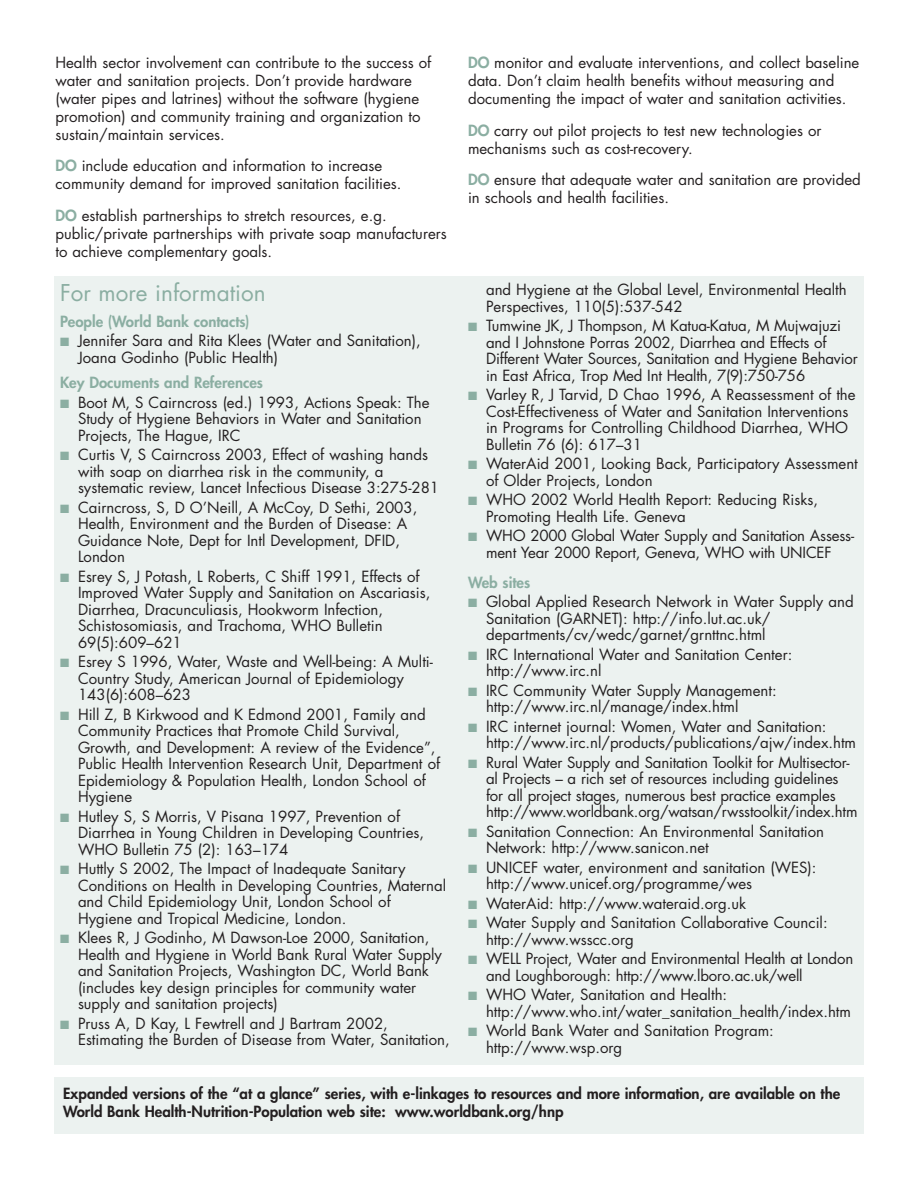
<style>
.page{position:relative;width:918px;height:1188px;background:#fff}
.page>*{position:absolute;margin:0;border:0;box-sizing:border-box;transform-origin:0 0}
.t1{font:22.5px "Futura";color:#8baea2}
.t2{font:15px/16.5px "Futura";color:#231f20}
.t3{font:800 15px/18px "Futura";color:#231f20}
.t4{font:800 15px "Futura";color:#8baea2}
.s1{font-weight:800;color:#8baea2}
.s2{color:#8baea2}
</style>
<div class="page">
<div style="left:54px;top:1077px;width:810px;height:57px;background:#ecf2f0"></div>
<div style="left:54px;top:277px;width:810px;height:788px;background:#ecf2f0"></div>
<p class="t2" style="left:56px;top:55px;width:377px;line-height:18px">Health sector involvement can contribute to the success of water and sanitation projects. Don’t provide hardware (water pipes and latrines) without the software (hygiene promotion) and community training and organization to sustain/maintain services.</p>
<p class="t2" style="left:56px;top:158px;width:347px;line-height:18px"><span class="s1">DO</span> include education and information to increase community demand for improved sanitation facilities.</p>
<p class="t2" style="left:56px;top:208px;width:393px;line-height:18px"><span class="s1">DO</span> establish partnerships to stretch resources, e.g. public/private partnerships with private soap manufacturers to achieve complementary goals.</p>
<h1 class="t1" style="left:60px;top:283px;width:207px">For more information</h1>
<p class="t4" style="left:60px;top:314px;width:191px">People (World Bank contacts)</p>
<p class="t2" style="left:78px;top:334px;width:344px;text-indent:-18px"><span class="s2">■</span> Jennifer Sara and Rita Klees (Water and Sanitation),<br>Joana Godinho (Public Health)</p>
<p class="t4" style="left:60px;top:376px;width:205px">Key Documents and References</p>
<p class="t2" style="left:78px;top:395px;width:353px;text-indent:-18px"><span class="s2">■</span> Boot M, S Cairncross (ed.) 1993, Actions Speak: The<br>Study of Hygiene Behaviors in Water and Sanitation<br>Projects, The Hague, IRC</p>
<p class="t2" style="left:78px;top:448px;width:363px;text-indent:-18px"><span class="s2">■</span> Curtis V, S Cairncross 2003, Effect of washing hands with soap on diarrhea risk in the community, a systematic review, Lancet Infectious Disease 3:275-281</p>
<p class="t2" style="left:78px;top:500px;width:341px;text-indent:-18px"><span class="s2">■</span> Cairncross, S, D O’Neill, A McCoy, D Sethi, 2003, Health, Environment and the Burden of Disease: A Guidance Note, Dept for Intl Development, DFID, London</p>
<p class="t2" style="left:78px;top:569px;width:354px;text-indent:-18px"><span class="s2">■</span> Esrey S, J Potash, L Roberts, C Shiff 1991, Effects of Improved Water Supply and Sanitation on Ascariasis, Diarrhea, Dracunculiasis, Hookworm Infection, Schistosomiasis, and Trachoma, WHO Bulletin 69(5):609–621</p>
<p class="t2" style="left:78px;top:655px;width:357px;text-indent:-18px"><span class="s2">■</span> Esrey S 1996, Water, Waste and Well-being: A Multi-<br>Country Study, American Journal of Epidemiology<br>143(6):608–623</p>
<p class="t2" style="left:78px;top:707px;width:364px;text-indent:-18px"><span class="s2">■</span> Hill Z, B Kirkwood and K Edmond 2001, Family and Community Practices that Promote Child Survival, Growth, and Development: A review of the Evidence”, Public Health Intervention Research Unit, Department of Epidemiology &amp; Population Health, London School of Hygiene</p>
<p class="t2" style="left:78px;top:809px;width:348px;text-indent:-18px"><span class="s2">■</span> Hutley S, S Morris, V Pisana 1997, Prevention of<br>Diarrhea in Young Children in Developing Countries,<br>WHO Bulletin 75 (2): 163–174</p>
<p class="t2" style="left:78px;top:862px;width:370px;text-indent:-18px"><span class="s2">■</span> Huttly S 2002, The Impact of Inadequate Sanitary Conditions on Health in Developing Countries, Maternal and Child Epidemiology Unit, London School of Hygiene and Tropical Medicine, London.</p>
<p class="t2" style="left:78px;top:931px;width:365px;text-indent:-18px"><span class="s2">■</span> Klees R, J Godinho, M Dawson-Loe 2000, Sanitation, Health and Hygiene in World Bank Rural Water Supply and Sanitation Projects, Washington DC, World Bank (includes key design principles for community water supply and sanitation projects)</p>
<p class="t2" style="left:78px;top:1016px;width:373px;text-indent:-18px"><span class="s2">■</span> Pruss A, D Kay, L Fewtrell and J Bartram 2002,<br>Estimating the Burden of Disease from Water, Sanitation,</p>
<p class="t2" style="left:468px;top:55px;width:393px;line-height:18px"><span class="s1">DO</span> monitor and evaluate interventions, and collect baseline data. Don’t claim health benefits without measuring and documenting the impact of water and sanitation activities.</p>
<p class="t2" style="left:468px;top:122px;width:355px;line-height:18px"><span class="s1">DO</span> carry out pilot projects to test new technologies or mechanisms such as cost-recovery.</p>
<p class="t2" style="left:468px;top:172px;width:394px;line-height:18px"><span class="s1">DO</span> ensure that adequate water and sanitation are provided in schools and health facilities.</p>
<p class="t2" style="left:486px;top:283px;width:362px">and Hygiene at the Global Level, Environmental Health<br>Perspectives, 110(5):537-542</p>
<p class="t2" style="left:486px;top:319px;width:373px;text-indent:-18px"><span class="s2">■</span> Tumwine JK, J Thompson, M Katua-Katua, M Mujwajuzi and I Johnstone Porras 2002, Diarrhea and Effects of Different Water Sources, Sanitation and Hygiene Behavior in East Africa, Trop Med Int Health, 7(9):750-756</p>
<p class="t2" style="left:486px;top:388px;width:371px;text-indent:-18px"><span class="s2">■</span> Varley R, J Tarvid, D Chao 1996, A Reassessment of the Cost-Effectiveness of Water and Sanitation Interventions in Programs for Controlling Childhood Diarrhea, WHO Bulletin 76 (6): 617–31</p>
<p class="t2" style="left:486px;top:457px;width:373px;text-indent:-18px"><span class="s2">■</span> WaterAid 2001, Looking Back, Participatory Assessment of Older Projects, London</p>
<p class="t2" style="left:486px;top:493px;width:334px;text-indent:-18px"><span class="s2">■</span> WHO 2002 World Health Report: Reducing Risks,<br>Promoting Health Life. Geneva</p>
<p class="t2" style="left:468px;top:529px;width:388px;text-align:center"><span class="s2">■</span> WHO 2000 Global Water Supply and Sanitation Assess&shy;ment Year 2000 Report, Geneva, WHO with UNICEF</p>
<p class="t4" style="left:468px;top:575px;width:64px">Web sites</p>
<p class="t2" style="left:486px;top:595px;width:369px;text-indent:-18px"><span class="s2">■</span> Global Applied Research Network in Water Supply and<br>Sanitation (GARNET): http://info.lut.ac.uk/ departments/cv/wedc/garnet/grnttnc.html</p>
<p class="t2" style="left:486px;top:647px;width:308px;text-indent:-18px"><span class="s2">■</span> IRC International Water and Sanitation Center: http://www.irc.nl</p>
<p class="t2" style="left:486px;top:683px;width:292px;text-indent:-18px"><span class="s2">■</span> IRC Community Water Supply Management: http://www.irc.nl/manage/index.html</p>
<p class="t2" style="left:486px;top:719px;width:372px;text-indent:-18px"><span class="s2">■</span> IRC internet journal: Women, Water and Sanitation: http://www.irc.nl/products/publications/ajw/index.htm</p>
<p class="t2" style="left:486px;top:755px;width:373px;text-indent:-18px"><span class="s2">■</span> Rural Water Supply and Sanitation Toolkit for Multisector&shy;al Projects – a rich set of resources including guidelines for all project stages, numerous best practice examples http://www.worldbank.org/watsan/rwsstoolkit/index.htm</p>
<p class="t2" style="left:486px;top:824px;width:340px;text-indent:-18px"><span class="s2">■</span> Sanitation Connection: An Environmental Sanitation<br>Network: http://www.sanicon.net</p>
<p class="t2" style="left:486px;top:860px;width:332px;text-indent:-18px"><span class="s2">■</span> UNICEF water, environment and sanitation (WES): http://www.unicef.org/programme/wes</p>
<p class="t2" style="left:468px;top:896px;width:280px"><span class="s2">■</span> WaterAid: http://www.wateraid.org.uk</p>
<p class="t2" style="left:486px;top:916px;width:343px;text-indent:-18px"><span class="s2">■</span> Water Supply and Sanitation Collaborative Council: http://www.wsscc.org</p>
<p class="t2" style="left:486px;top:952px;width:369px;text-indent:-18px"><span class="s2">■</span> WELL Project, Water and Environmental Health at London and Loughborough: http://www.lboro.ac.uk/well</p>
<p class="t2" style="left:486px;top:988px;width:367px;text-indent:-18px"><span class="s2">■</span> WHO Water, Sanitation and Health: http://www.who.int/water_sanitation_health/index.htm</p>
<p class="t2" style="left:486px;top:1024px;width:289px;text-indent:-18px"><span class="s2">■</span> World Bank Water and Sanitation Program: http://www.wsp.org</p>
<p class="t3" style="left:63px;top:1086px;width:779px">Expanded versions of the “at a glance” series, with e-linkages to resources and more information, are available on the<br>World Bank Health-Nutrition-Population web site: www.worldbank.org/hnp</p>
</div>
